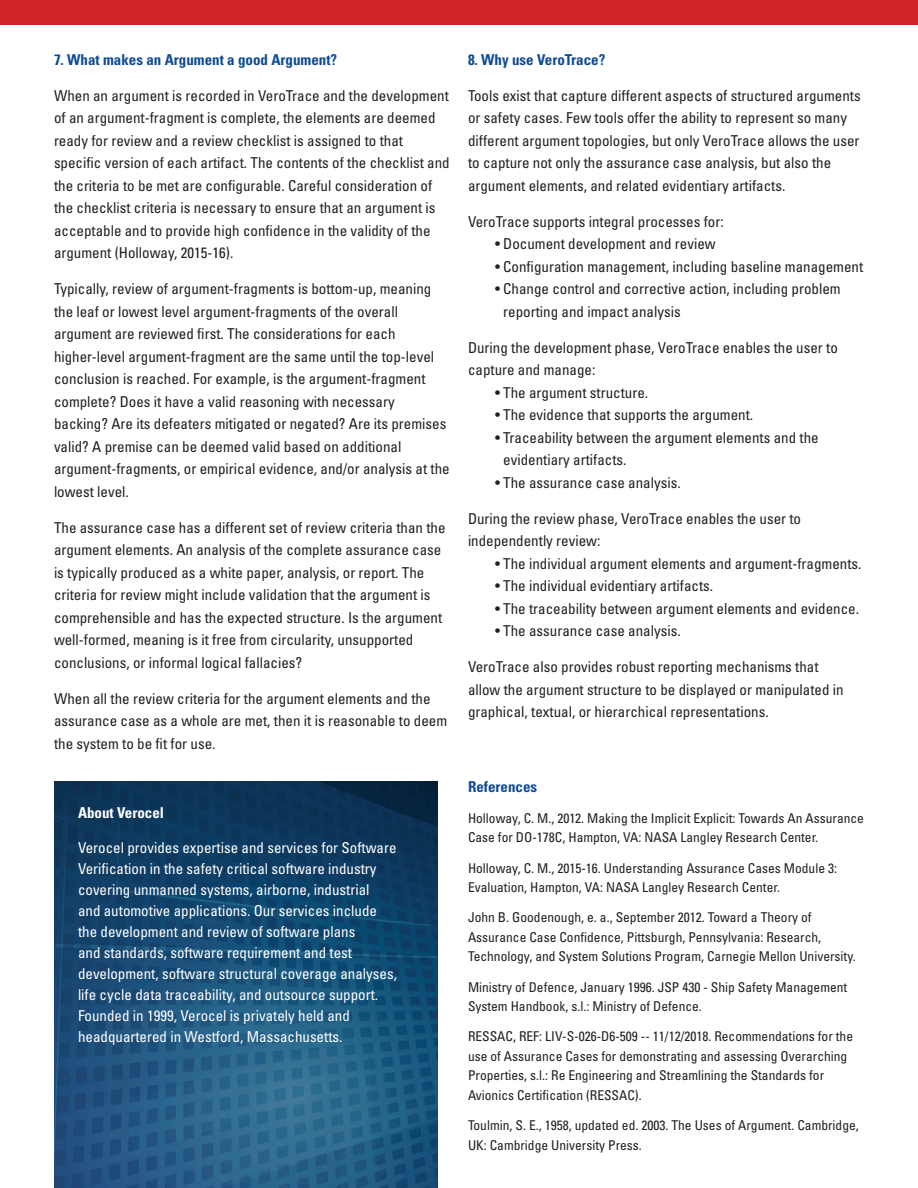
<style>
.page{position:relative;width:918px;height:1188px;background:#fff}
.page>*{position:absolute;margin:0;border:0;box-sizing:border-box;transform-origin:0 0}
.t1{font:condensed 15px/22.5px "Univers LT Std";color:#231f20}
.t2{font:condensed 15px/21px "Univers LT Std";color:#fff}
.t3{font:700 condensed 15px "Univers LT Std";color:#0f4b92}
.t4{font:700 condensed 15px "Univers LT Std";color:#fff}
.t5{font:condensed 13.5px/19.5px "Univers LT Std";color:#231f20}
</style>
<div class="page">
<img style="left:54px;top:782px;width:383px;height:406px">
<div style="left:0;top:0;width:918px;height:24px;background:#d1232a"></div>
<p class="t3" style="left:54px;top:50px;width:285px">7. What makes an Argument a good Argument?</p>
<p class="t1" style="left:54px;top:84px;width:397px">When an argument is recorded in VeroTrace and the development of an argument-fragment is complete, the elements are deemed ready for review and a review checklist is assigned to that specific version of each artifact. The contents of the checklist and the criteria to be met are configurable. Careful consideration of the checklist criteria is necessary to ensure that an argument is acceptable and to provide high confidence in the validity of the argument (Holloway, 2015-16).</p>
<p class="t1" style="left:54px;top:278px;width:397px">Typically, review of argument-fragments is bottom-up, meaning the leaf or lowest level argument-fragments of the overall argument are reviewed first. The considerations for each higher-level argument-fragment are the same until the top-level conclusion is reached. For example, is the argument-fragment complete? Does it have a valid reasoning with necessary backing? Are its defeaters mitigated or negated? Are its premises valid? A premise can be deemed valid based on additional argument-fragments, or empirical evidence, and/or analysis at the lowest level.</p>
<p class="t1" style="left:54px;top:516px;width:393px">The assurance case has a different set of review criteria than the argument elements. An analysis of the complete assurance case is typically produced as a white paper, analysis, or report. The criteria for review might include validation that the argument is comprehensible and has the expected structure. Is the argument well-formed, meaning is it free from circularity, unsupported conclusions, or informal logical fallacies?</p>
<p class="t1" style="left:54px;top:687px;width:395px">When all the review criteria for the argument elements and the assurance case as a whole are met, then it is reasonable to deem the system to be fit for use.</p>
<p class="t4" style="left:78px;top:804px;width:88px">About Verocel</p>
<p class="t2" style="left:78px;top:837px;width:321px">Verocel provides expertise and services for Software Verification in the safety critical software industry covering unmanned systems, airborne, industrial<br>and automotive applications. Our services include the development and review of software plans<br>and standards, software requirement and test development, software structural coverage analyses, life cycle data traceability, and outsource support.<br>Founded in 1999, Verocel is privately held and headquartered in Westford, Massachusetts.</p>
<p class="t3" style="left:468px;top:50px;width:139px">8. Why use VeroTrace?</p>
<p class="t1" style="left:468px;top:84px;width:394px">Tools exist that capture different aspects of structured arguments or safety cases. Few tools offer the ability to represent so many different argument topologies, but only VeroTrace allows the user to capture not only the assurance case analysis, but also the argument elements, and related evidentiary artifacts.</p>
<p class="t1" style="left:468px;top:210px;width:257px">VeroTrace supports integral processes for:</p>
<p class="t1" style="left:495px;top:233px;width:222px">• Document development and review</p>
<p class="t1" style="left:495px;top:255px;width:370px">• Configuration management, including baseline management</p>
<p class="t1" style="left:503px;top:278px;width:339px;text-indent:-8px">• Change control and corrective action, including problem reporting and impact analysis</p>
<p class="t1" style="left:468px;top:336px;width:371px">During the development phase, VeroTrace enables the user to capture and manage:</p>
<p class="t1" style="left:495px;top:381px;width:155px">• The argument structure.</p>
<p class="t1" style="left:495px;top:404px;width:260px">• The evidence that supports the argument.</p>
<p class="t1" style="left:503px;top:426px;width:317px;text-indent:-8px">• Traceability between the argument elements and the evidentiary artifacts.</p>
<p class="t1" style="left:495px;top:471px;width:187px">• The assurance case analysis.</p>
<p class="t1" style="left:468px;top:507px;width:335px">During the review phase, VeroTrace enables the user to independently review:</p>
<p class="t1" style="left:495px;top:552px;width:368px">• The individual argument elements and argument-fragments.</p>
<p class="t1" style="left:495px;top:575px;width:220px">• The individual evidentiary artifacts.</p>
<p class="t1" style="left:495px;top:597px;width:366px">• The traceability between argument elements and evidence.</p>
<p class="t1" style="left:495px;top:620px;width:187px">• The assurance case analysis.</p>
<p class="t1" style="left:468px;top:656px;width:377px">VeroTrace also provides robust reporting mechanisms that allow the argument structure to be displayed or manipulated in graphical, textual, or hierarchical representations.</p>
<p class="t3" style="left:468px;top:778px;width:71px">References</p>
<p class="t5" style="left:468px;top:808px;width:398px">Holloway, C. M., 2012. Making the Implicit Explicit: Towards An Assurance<br>Case for DO-178C, Hampton, VA: NASA Langley Research Center.</p>
<p class="t5" style="left:468px;top:858px;width:371px">Holloway, C. M., 2015-16. Understanding Assurance Cases Module 3:<br>Evaluation, Hampton, VA: NASA Langley Research Center.</p>
<p class="t5" style="left:468px;top:908px;width:389px">John B. Goodenough, e. a., September 2012. Toward a Theory of<br>Assurance Case Confidence, Pittsburgh, Pennsylvania: Research,<br>Technology, and System Solutions Program, Carnegie Mellon University.</p>
<p class="t5" style="left:468px;top:977px;width:381px">Ministry of Defence, January 1996. JSP 430 - Ship Safety Management<br>System Handbook, s.l.: Ministry of Defence.</p>
<p class="t5" style="left:468px;top:1027px;width:387px">RESSAC, REF: LIV-S-026-D6-509 -- 11/12/2018. Recommendations for the use of Assurance Cases for demonstrating and assessing Overarching Properties, s.l.: Re Engineering and Streamlining the Standards for Avionics Certification (RESSAC).</p>
<p class="t5" style="left:468px;top:1115px;width:392px">Toulmin, S. E., 1958, updated ed. 2003. The Uses of Argument. Cambridge,<br>UK: Cambridge University Press.</p>
</div>
